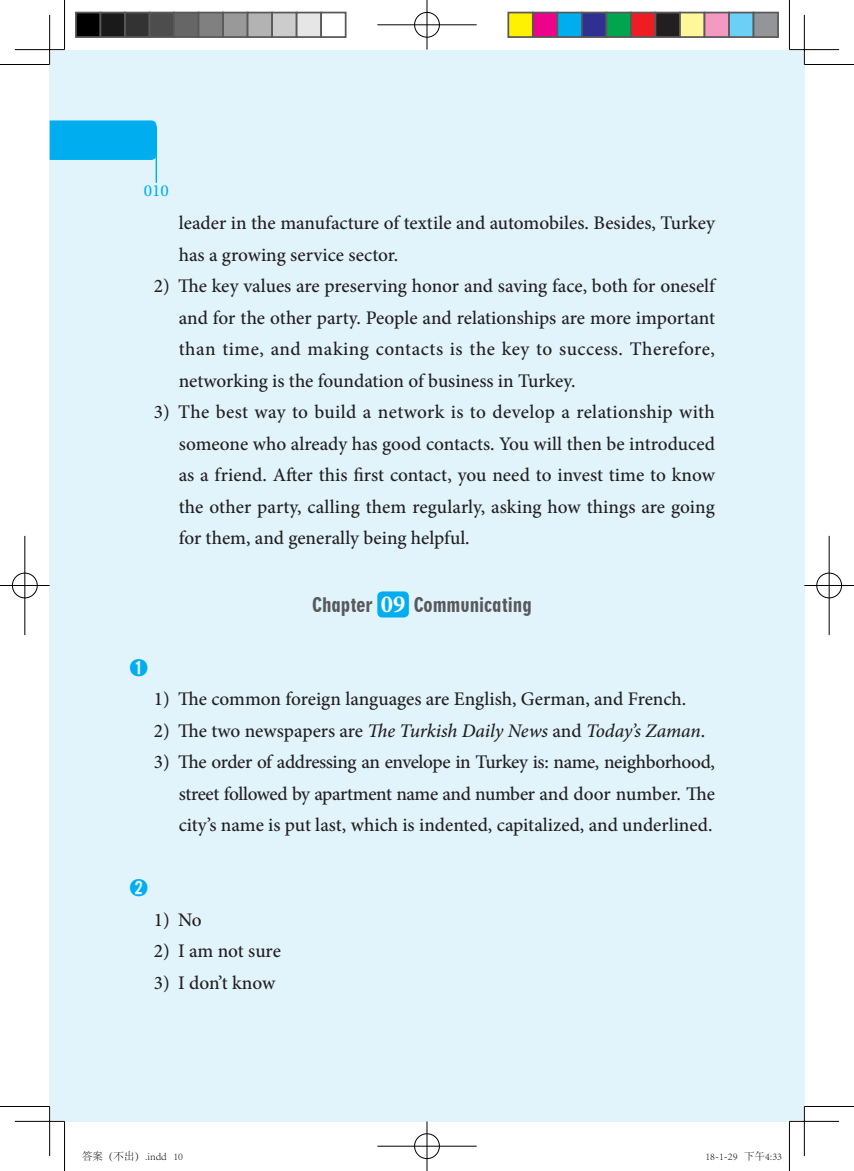
<style>
.page{position:relative;width:854px;height:1171px;background:#fff}
.page>*{position:absolute;margin:0;border:0;box-sizing:border-box;transform-origin:0 0}
.t1{font:700 24.5px "Minion Pro";color:#fff}
.答案文{font:500 19.25px/31.5px "Minion Pro";color:#231f20;text-align:justify}
.答案文-2{font:italic 500 19.25px "Minion Pro";letter-spacing:-.01em;color:#231f20}
.正文{font:19.25px "Geometric 706 BT Black Condensed B";color:#57585a}
.练习标题{font:500 19.25px "Adobe Myungjo Std";color:#00aeef}
.t2{font:15.75px "Utopia";color:#00aeef}
.t3{font:300 10.5px "Adobe Song Std";color:#000}
.s1{font-style:normal}
</style>
<div class="page">
<div style="left:789px;top:50px;width:15px;height:1071px;background:#e1f4fc"></div>
<div style="left:50px;top:50px;width:739px;height:1071px;background:#e1f4fc"></div>
<svg style="left:50px;top:120px;width:107px;height:63px"></svg>
<div style="left:377px;top:591px;width:31px;height:26px;background:#00aeef;border-radius:5px"></div>
<hr style="left:15px;top:48px;width:49px;height:3px;background:#fff">
<hr style="left:789px;top:48px;width:49px;height:3px;background:#fff">
<hr style="left:15px;top:1120px;width:49px;height:2px;background:#fff">
<hr style="left:789px;top:1120px;width:49px;height:2px;background:#fff">
<hr style="left:48px;top:15px;width:3px;height:49px;background:#fff">
<hr style="left:48px;top:1106px;width:3px;height:50px;background:#fff">
<hr style="left:802px;top:15px;width:3px;height:49px;background:#fff">
<hr style="left:802px;top:1106px;width:3px;height:50px;background:#fff">
<hr style="left:0;top:64px;width:50px;height:1px;background:#000">
<hr style="left:804px;top:64px;width:49px;height:1px;background:#000">
<hr style="left:0;top:1106px;width:50px;height:1px;background:#000">
<hr style="left:804px;top:1106px;width:49px;height:1px;background:#000">
<hr style="left:64px;top:0;width:1px;height:50px;background:#000">
<hr style="left:64px;top:1121px;width:1px;height:50px;background:#000">
<hr style="left:788px;top:0;width:1px;height:50px;background:#000">
<hr style="left:788px;top:1121px;width:1px;height:50px;background:#000">
<hr style="left:15px;top:49px;width:49px;height:1px;background:#000">
<hr style="left:789px;top:49px;width:49px;height:1px;background:#000">
<hr style="left:15px;top:1121px;width:49px;height:1px;background:#000">
<hr style="left:789px;top:1121px;width:49px;height:1px;background:#000">
<hr style="left:49px;top:15px;width:1px;height:49px;background:#000">
<hr style="left:49px;top:1106px;width:1px;height:50px;background:#000">
<hr style="left:803px;top:15px;width:1px;height:49px;background:#000">
<hr style="left:803px;top:1106px;width:1px;height:50px;background:#000">
<div style="left:413px;top:11px;width:27px;height:27px;border:2px solid #fff;border-radius:50%"></div>
<hr style="left:377px;top:24px;width:99px;height:2px;background:#fff">
<hr style="left:425px;top:0;width:3px;height:50px;background:#fff">
<div style="left:414px;top:12px;width:25px;height:25px;border:1px solid #000;border-radius:50%"></div>
<hr style="left:377px;top:25px;width:99px;height:1px;background:#000">
<hr style="left:426px;top:0;width:1px;height:50px;background:#000">
<div style="left:413px;top:1132px;width:27px;height:28px;border:2px solid #fff;border-radius:50%"></div>
<hr style="left:377px;top:1145px;width:99px;height:2px;background:#fff">
<hr style="left:425px;top:1121px;width:3px;height:50px;background:#fff">
<div style="left:414px;top:1133px;width:25px;height:26px;border:1px solid #000;border-radius:50%"></div>
<hr style="left:377px;top:1146px;width:99px;height:1px;background:#000">
<hr style="left:426px;top:1121px;width:1px;height:50px;background:#000">
<div style="left:11px;top:572px;width:27px;height:27px;border:2px solid #fff;border-radius:50%"></div>
<hr style="left:0;top:584px;width:50px;height:3px;background:#fff">
<hr style="left:24px;top:536px;width:2px;height:99px;background:#fff">
<div style="left:12px;top:573px;width:25px;height:25px;border:1px solid #000;border-radius:50%"></div>
<hr style="left:0;top:585px;width:50px;height:1px;background:#000">
<hr style="left:25px;top:536px;width:1px;height:99px;background:#000">
<div style="left:815px;top:572px;width:27px;height:27px;border:2px solid #fff;border-radius:50%"></div>
<hr style="left:804px;top:584px;width:49px;height:3px;background:#fff">
<hr style="left:827px;top:536px;width:3px;height:99px;background:#fff">
<div style="left:816px;top:573px;width:25px;height:25px;border:1px solid #000;border-radius:50%"></div>
<hr style="left:804px;top:585px;width:49px;height:1px;background:#000">
<hr style="left:828px;top:536px;width:1px;height:99px;background:#000">
<div style="left:76px;top:13px;width:24px;height:24px;background:#000"></div>
<div style="left:75px;top:12px;width:26px;height:26px;border:2px solid #595959"></div>
<div style="left:100px;top:13px;width:25px;height:24px;background:#1a1a1a"></div>
<div style="left:99px;top:12px;width:27px;height:26px;border:2px solid #595959"></div>
<div style="left:125px;top:13px;width:24px;height:24px;background:#333"></div>
<div style="left:124px;top:12px;width:26px;height:26px;border:2px solid #595959"></div>
<div style="left:149px;top:13px;width:25px;height:24px;background:#4d4d4d"></div>
<div style="left:148px;top:12px;width:27px;height:26px;border:2px solid #595959"></div>
<div style="left:174px;top:13px;width:24px;height:24px;background:#666"></div>
<div style="left:173px;top:12px;width:26px;height:26px;border:2px solid #595959"></div>
<div style="left:198px;top:13px;width:25px;height:24px;background:#808080"></div>
<div style="left:197px;top:12px;width:27px;height:26px;border:2px solid #595959"></div>
<div style="left:223px;top:13px;width:24px;height:24px;background:#999"></div>
<div style="left:222px;top:12px;width:26px;height:26px;border:2px solid #595959"></div>
<div style="left:247px;top:13px;width:25px;height:24px;background:#b3b3b3"></div>
<div style="left:246px;top:12px;width:27px;height:26px;border:2px solid #595959"></div>
<div style="left:272px;top:13px;width:24px;height:24px;background:#ccc"></div>
<div style="left:271px;top:12px;width:26px;height:26px;border:2px solid #595959"></div>
<div style="left:296px;top:13px;width:25px;height:24px;background:#e6e6e6"></div>
<div style="left:295px;top:12px;width:27px;height:26px;border:2px solid #595959"></div>
<div style="left:320px;top:12px;width:26px;height:26px;border:2px solid #595959"></div>
<div style="left:508px;top:13px;width:24px;height:24px;background:#fff101"></div>
<div style="left:507px;top:12px;width:26px;height:26px;border:2px solid #595959"></div>
<div style="left:532px;top:13px;width:25px;height:24px;background:#ed028c"></div>
<div style="left:531px;top:12px;width:27px;height:26px;border:2px solid #595959"></div>
<div style="left:557px;top:13px;width:24px;height:24px;background:#00aeef"></div>
<div style="left:556px;top:12px;width:26px;height:26px;border:2px solid #595959"></div>
<div style="left:581px;top:13px;width:25px;height:24px;background:#2e3092"></div>
<div style="left:580px;top:12px;width:27px;height:26px;border:2px solid #595959"></div>
<div style="left:606px;top:13px;width:24px;height:24px;background:#00a54f"></div>
<div style="left:605px;top:12px;width:26px;height:26px;border:2px solid #595959"></div>
<div style="left:630px;top:13px;width:25px;height:24px;background:#ee1d23"></div>
<div style="left:629px;top:12px;width:27px;height:26px;border:2px solid #595959"></div>
<div style="left:655px;top:13px;width:24px;height:24px;background:#231f20"></div>
<div style="left:654px;top:12px;width:26px;height:26px;border:2px solid #595959"></div>
<div style="left:679px;top:13px;width:25px;height:24px;background:#fff79a"></div>
<div style="left:678px;top:12px;width:27px;height:26px;border:2px solid #595959"></div>
<div style="left:704px;top:13px;width:24px;height:24px;background:#f499c2"></div>
<div style="left:703px;top:12px;width:26px;height:26px;border:2px solid #595959"></div>
<div style="left:728px;top:13px;width:25px;height:24px;background:#6bcff6"></div>
<div style="left:727px;top:12px;width:27px;height:26px;border:2px solid #595959"></div>
<div style="left:753px;top:13px;width:24px;height:24px;background:#939598"></div>
<div style="left:752px;top:12px;width:26px;height:26px;border:2px solid #595959"></div>
<div style="left:178px;top:1153px;width:5px;height:8px;border:1px solid #fff;border-radius:50%"></div>
<p class="t2" style="left:144px;top:182px;width:27px">010</p>
<p class="答案文" style="left:179px;top:207px;width:537px">leader in the manufacture of textile and automobiles. Besides, Turkey has a growing service sector.</p>
<p class="答案文" style="left:179px;top:270px;width:537px;text-indent:-25px">2) The key values are preserving honor and saving face, both for oneself and for the other party. People and relationships are more important than time, and making contacts is the key to success. Therefore, networking is the foundation of business in Turkey.</p>
<p class="答案文" style="left:179px;top:396px;width:537px;text-indent:-25px">3) The best way to build a network is to develop a relationship with someone who already has good contacts. You will then be introduced as a friend. After this first contact, you need to invest time to know the other party, calling them regularly, asking how things are going for them, and generally being helpful.</p>
<p class="练习标题" style="left:129px;top:658px;width:21px">➊</p>
<p class="正文" style="left:312px;top:593px;width:62px">Chapter</p>
<p class="t1" style="left:380px;top:587px;width:26px">09</p>
<p class="正文" style="left:413px;top:593px;width:120px">Communicating</p>
<p class="答案文" style="left:154px;top:683px;width:533px">1) The common foreign languages are English, German, and French.</p>
<p class="答案文-2" style="left:154px;top:717px;width:552px"><span class="s1">2) The two newspapers are</span> The Turkish Daily News <span class="s1">and</span> Today’s Zaman<span class="s1">.</span></p>
<p class="答案文" style="left:179px;top:746px;width:537px;text-indent:-25px">3) The order of addressing an envelope in Turkey is: name, neighborhood, street followed by apartment name and number and door number. The city’s name is put last, which is indented, capitalized, and underlined.</p>
<p class="练习标题" style="left:129px;top:878px;width:21px">➋</p>
<p class="答案文" style="left:154px;top:904px;width:49px">1) No</p>
<p class="答案文" style="left:154px;top:935px;width:128px">2) I am not sure</p>
<p class="答案文" style="left:154px;top:967px;width:123px">3) I don’t know</p>
<p class="t3" style="left:82px;top:1151px;width:102px">答案（不出）.indd 10</p>
<p class="t3" style="left:705px;top:1151px;width:78px">18-1-29 下午4:33</p>
</div>
